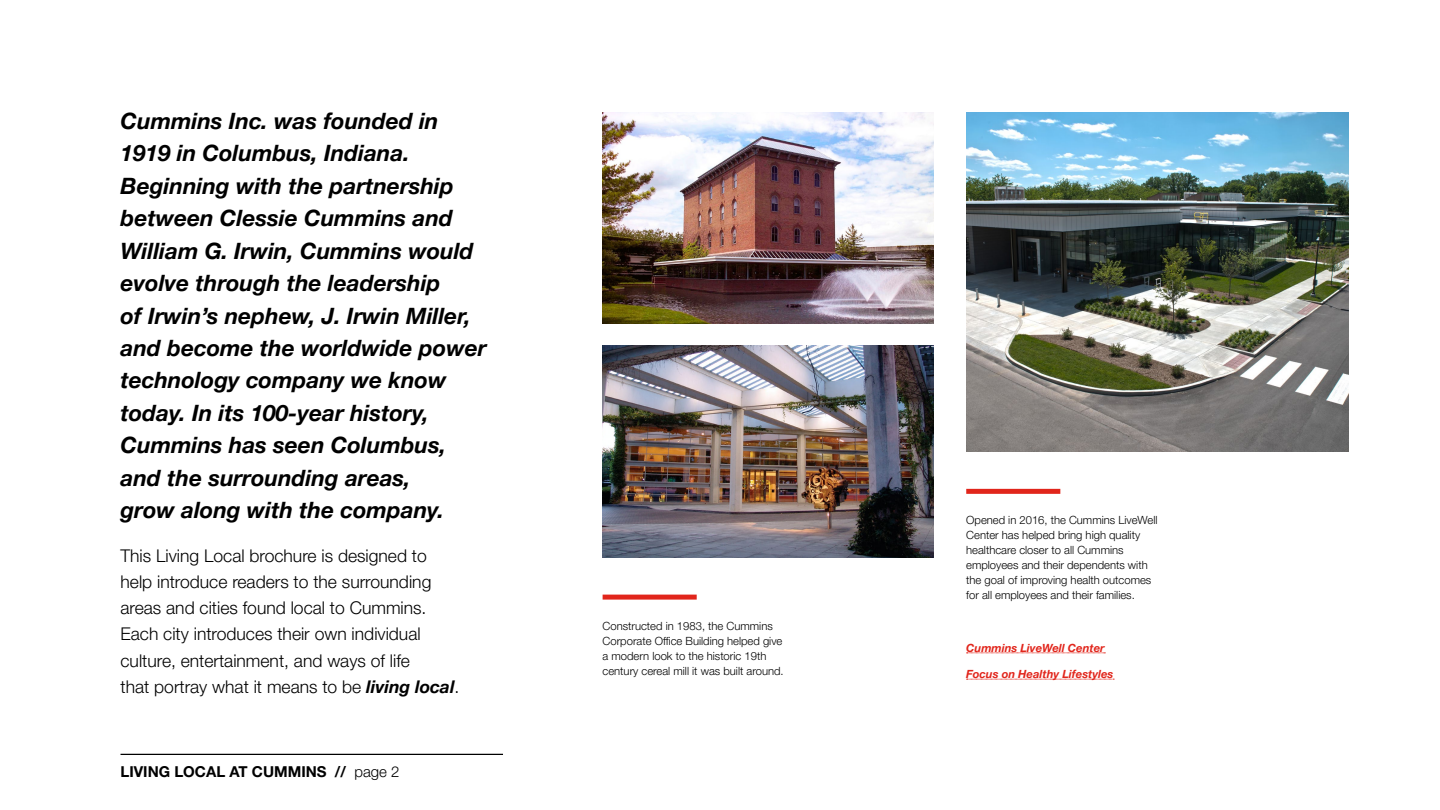
<style>
.page{position:relative;width:1440px;height:810px;background:#fff}
.page>*{position:absolute;margin:0;border:0;box-sizing:border-box;transform-origin:0 0}
.t1{font:italic 700 22.5px/32.5px "Helvetica Neue LT Pro";color:#000}
.t2{font:300 17.5px/26.2px "Helvetica Neue LT Pro";color:#000}
.t3{font:700 15px "Helvetica Neue LT Pro";color:#000}
.t4{font:300 11.25px/15px "Helvetica Neue LT Pro";color:#000}
.t5{font:italic 700 11.25px "Helvetica Neue LT Pro";color:#e1251b}
.s1{font-weight:700;font-style:italic}
.s2{font-weight:300}
</style>
<div class="page">
<hr style="left:121px;top:754px;width:382px;height:1px;background:#000">
<img style="left:603px;top:112px;width:331px;height:212px">
<img style="left:603px;top:346px;width:331px;height:211px">
<div style="left:603px;top:595px;width:94px;height:5px;background:#e1251b"></div>
<img style="left:966px;top:112px;width:383px;height:339px">
<div style="left:966px;top:489px;width:94px;height:5px;background:#e1251b"></div>
<svg style="left:967px;top:653px;width:138px;height:1px"></svg>
<svg style="left:967px;top:679px;width:147px;height:1px"></svg>
<p class="t1" style="left:121px;top:104px;width:368px">Cummins Inc. was founded in<br>1919 in Columbus, Indiana.<br>Beginning with the partnership between Clessie Cummins and<br>William G. Irwin, Cummins would evolve through the leadership<br>of Irwin’s nephew, J. Irwin Miller, and become the worldwide power technology company we know today. In its 100-year history,<br>Cummins has seen Columbus, and the surrounding areas,<br>grow along with the company.</p>
<p class="t2" style="left:121px;top:542px;width:340px">This Living Local brochure is designed to help introduce readers to the surrounding areas and cities found local to Cummins.<br>Each city introduces their own individual culture, entertainment, and ways of life<br>that portray what it means to be <span class="s1">living local</span>.</p>
<p class="t3" style="left:121px;top:762px;width:280px">LIVING LOCAL AT CUMMINS // <span class="s2">page 2</span></p>
<p class="t4" style="left:603px;top:618px;width:183px">Constructed in 1983, the Cummins Corporate Office Building helped give a modern look to the historic 19th century cereal mill it was built around.</p>
<p class="t4" style="left:966px;top:513px;width:193px">Opened in 2016, the Cummins LiveWell Center has helped bring high quality healthcare closer to all Cummins employees and their dependents with the goal of improving health outcomes for all employees and their families.</p>
<p class="t5" style="left:966px;top:641px;width:140px">Cummins LiveWell Center</p>
<p class="t5" style="left:966px;top:667px;width:149px">Focus on Healthy Lifestyles</p>
</div>
